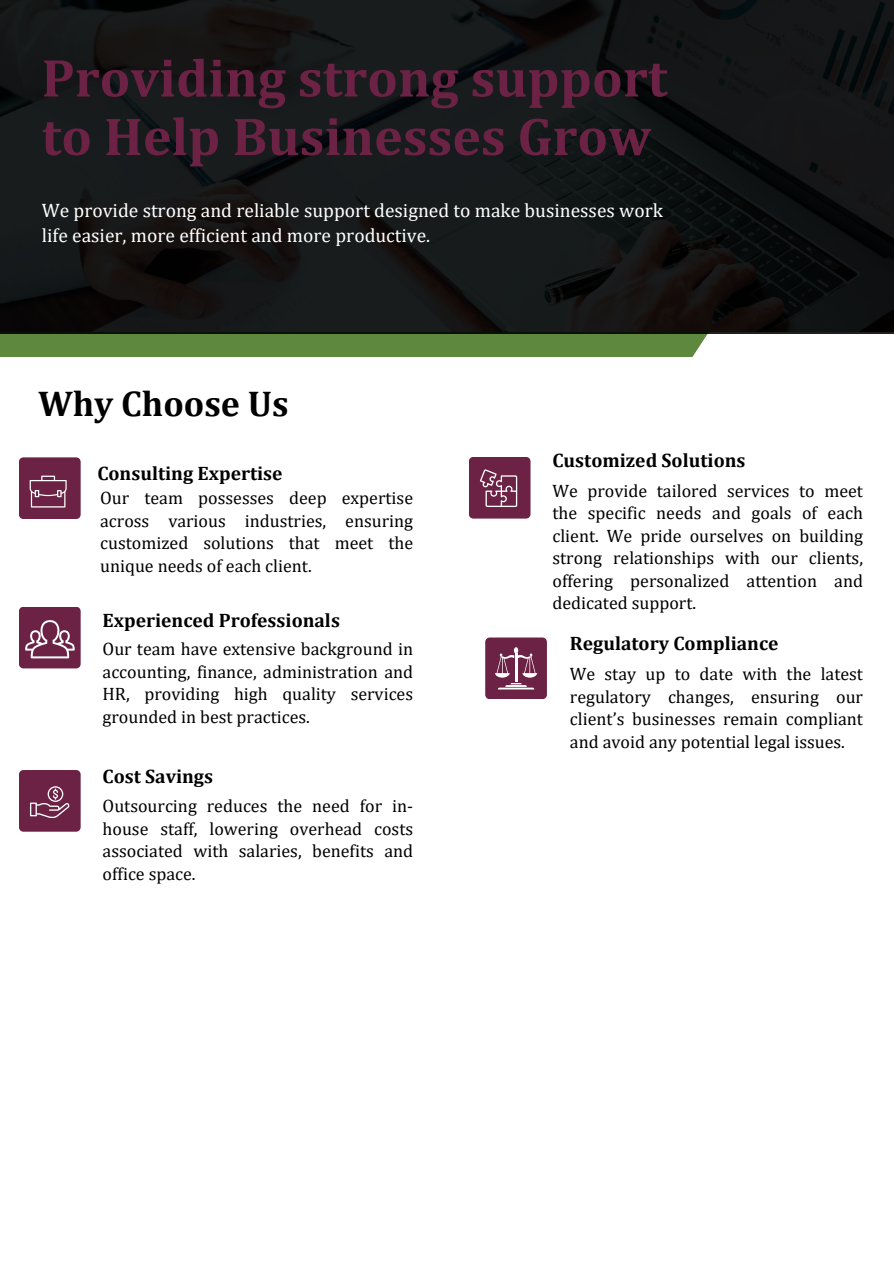
<style>
.page{position:relative;width:894px;height:1264px;background:#fff}
.page>*{position:absolute;margin:0;border:0;box-sizing:border-box;transform-origin:0 0}
.t1{font:700 54px/58.5px "Cambria";color:#6b2244}
.t2{font:700 36px "Cambria";color:#000}
.t3{font:19.5px/24.8px "Cambria";color:#fff}
.t4{font:700 19.5px "Cambria";color:#000}
.t5{font:18px/22.5px "Cambria";color:#000;text-align:justify}
</style>
<div class="page">
<svg style="left:19px;top:770px;width:62px;height:61px"></svg>
<svg style="left:19px;top:457px;width:62px;height:62px"></svg>
<svg style="left:0;top:333px;width:893px;height:24px;fill:#5d883e"></svg>
<svg style="left:0;top:0;width:893px;height:333px;fill:#161718"></svg>
<svg style="left:469px;top:457px;width:61px;height:61px"></svg>
<svg style="left:19px;top:607px;width:62px;height:61px"></svg>
<svg style="left:485px;top:637px;width:61px;height:62px"></svg>
<p class="t1" style="left:42px;top:48px;width:627px">Providing strong support to Help Businesses Grow</p>
<h4 class="t3" style="left:42px;top:198px;width:622px">We provide strong and reliable support designed to make businesses work life easier, more efficient and more productive.</h4>
<p class="t2" style="left:38px;top:382px;width:252px">Why Choose Us</p>
<h4 class="t4" style="left:97px;top:461px;width:187px">Consulting Expertise</h4>
<p class="t5" style="left:100px;top:486px;width:314px">Our team possesses deep expertise across various industries, ensuring customized solutions that meet the unique needs of each client.</p>
<h2 class="t4" style="left:102px;top:609px;width:239px">Experienced Professionals</h2>
<p class="t5" style="left:102px;top:637px;width:312px">Our team have extensive background in accounting, finance, administration and HR, providing high quality services grounded in best practices.</p>
<p class="t4" style="left:102px;top:764px;width:112px">Cost Savings</p>
<p class="t5" style="left:102px;top:794px;width:312px">Outsourcing reduces the need for in&shy;house staff, lowering overhead costs associated with salaries, benefits and office space.</p>
<h4 class="t4" style="left:552px;top:448px;width:194px">Customized Solutions</h4>
<p class="t5" style="left:552px;top:478px;width:312px">We provide tailored services to meet the specific needs and goals of each client. We pride ourselves on building strong relationships with our clients, offering personalized attention and dedicated support.</p>
<p class="t4" style="left:570px;top:631px;width:210px">Regulatory Compliance</p>
<h4 class="t5" style="left:570px;top:662px;width:294px">We stay up to date with the latest regulatory changes, ensuring our client’s businesses remain compliant and avoid any potential legal issues.</h4>
</div>
